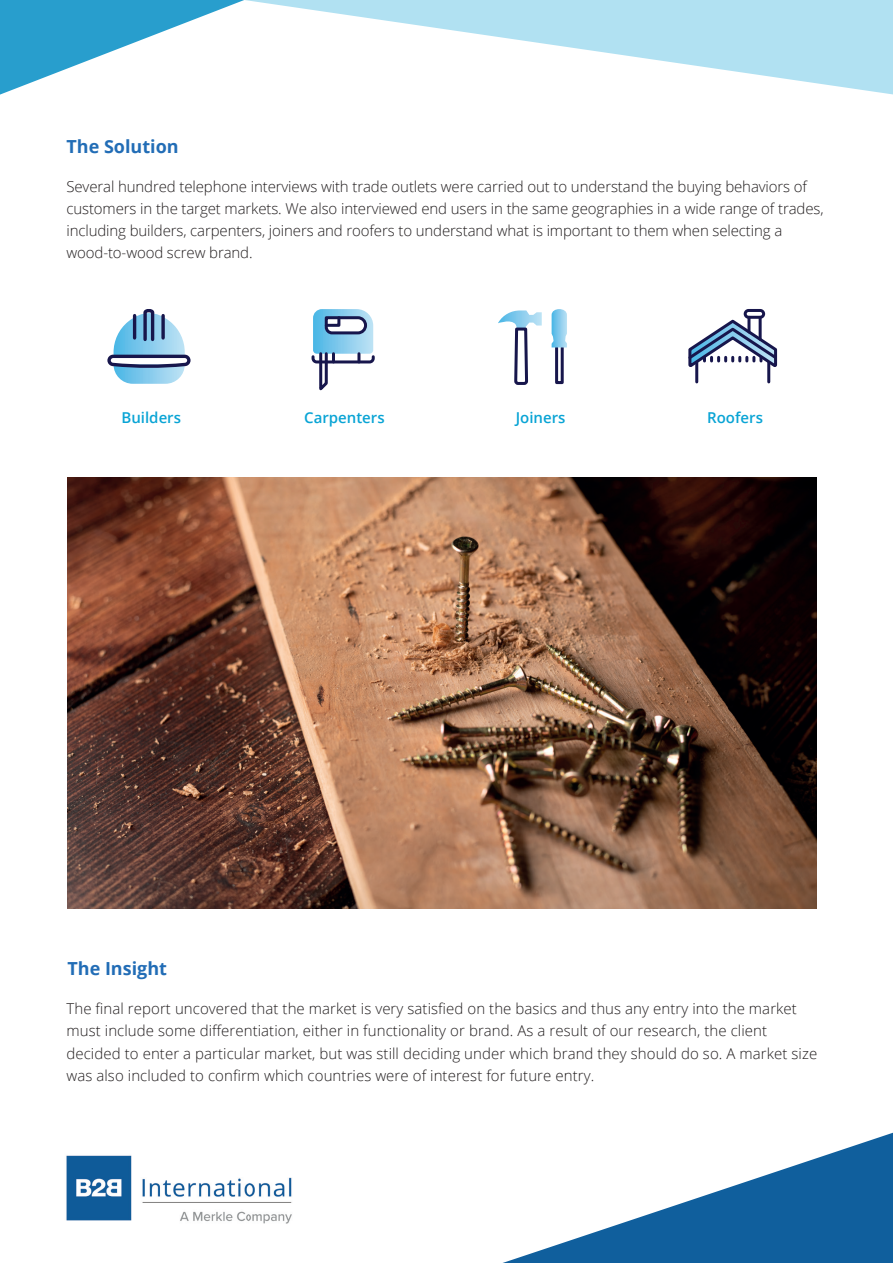
<style>
.page{position:relative;width:893px;height:1263px;background:#fff}
.page>*{position:absolute;margin:0;border:0;box-sizing:border-box;transform-origin:0 0}
.t1{font:700 18px "Open Sans";color:#226db6}
.t2{font:300 15px/21.8px "Open Sans";letter-spacing:.005em;color:#231f20}
.t3{font:600 15px "Open Sans";color:#09a4d5}
</style>
<div class="page">
<svg style="left:503px;top:1133px;width:390px;height:130px"></svg>
<svg style="left:0;top:0;width:244px;height:95px"></svg>
<svg style="left:245px;top:0;width:648px;height:94px"></svg>
<img style="left:66px;top:1155px;width:226px;height:69px">
<svg style="left:107px;top:309px;width:84px;height:75px"></svg>
<svg style="left:161px;top:316px;width:4px;height:22px"></svg>
<svg style="left:311px;top:309px;width:64px;height:82px"></svg>
<svg style="left:498px;top:310px;width:44px;height:75px"></svg>
<div style="left:555px;top:346px;width:9px;height:38px;border:3px solid #17164c"></div>
<svg style="left:552px;top:309px;width:15px;height:38px"></svg>
<div style="left:744px;top:309px;width:21px;height:10px;border:3px solid #17164c;border-radius:3px"></div>
<svg style="left:688px;top:318px;width:90px;height:52px"></svg>
<hr style="left:695px;top:363px;width:3px;height:19px;background:#17164c">
<hr style="left:767px;top:363px;width:3px;height:19px;background:#17164c">
<img style="left:67px;top:478px;width:750px;height:430px">
<p class="t1" style="left:66px;top:133px;width:114px">The Solution</p>
<p class="t2" style="left:66px;top:176px;width:759px">Several hundred telephone interviews with trade outlets were carried out to understand the buying behaviors of customers in the target markets. We also interviewed end users in the same geographies in a wide range of trades, including builders, carpenters, joiners and roofers to understand what is important to them when selecting a wood-to-wood screw brand.</p>
<p class="t3" style="left:122px;top:407px;width:61px">Builders</p>
<p class="t3" style="left:304px;top:407px;width:82px">Carpenters</p>
<p class="t3" style="left:516px;top:407px;width:51px">Joiners</p>
<p class="t3" style="left:707px;top:407px;width:57px">Roofers</p>
<p class="t1" style="left:67px;top:956px;width:101px">The Insight</p>
<p class="t2" style="left:66px;top:997px;width:752px;line-height:22.5px">The final report uncovered that the market is very satisfied on the basics and thus any entry into the market must include some differentiation, either in functionality or brand. As a result of our research, the client decided to enter a particular market, but was still deciding under which brand they should do so. A market size was also included to confirm which countries were of interest for future entry.</p>
</div>
